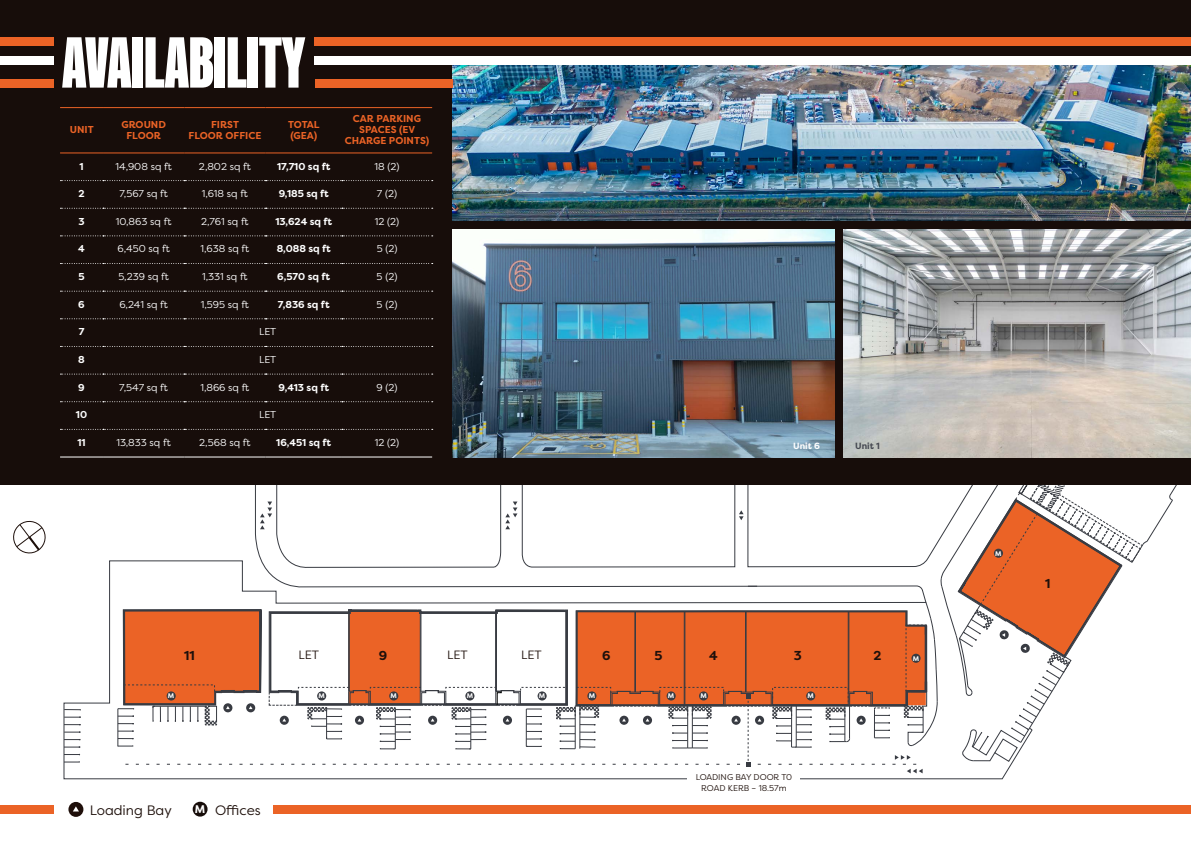
<style>
.page{position:relative;width:1191px;height:842px;background:#fff}
.page>*{position:absolute;margin:0;border:0;box-sizing:border-box;transform-origin:0 0}
.t1{font:900 73px "Kaneda Gothic";color:#fff}
.t2{font:13.6px "Filson Pro";color:#1e100b}
.t3{font:700 12.9px "Filson Pro";color:#1e100b}
.t4{font:12px "Filson Pro";color:#1e100b}
.t5{font:10px "Filson Pro";color:#fff}
.t6{font:700 10px "Filson Pro";color:#fff}
.t7{font:700 10px/11px "Filson Pro";color:#eb6326;text-align:center}
.t8{font:700 9px "Filson Pro";color:#fff}
.t9{font:700 9px "Filson Pro";color:#454851}
.t10{font:8.4px/11px "Filson Pro";color:#1e100b;text-align:center}
.t11{font:700 6.8px "Filson Pro";color:#fff}
.s1{font-weight:700;font-size:11.1px;color:#fff}
</style>
<div class="page">
<svg style="left:63px;top:560px;width:944px;height:219px"></svg>
<svg style="left:13px;top:520px;width:33px;height:34px"></svg>
<svg style="left:117px;top:485px;width:1060px;height:288px"></svg>
<div style="left:911px;top:654px;width:9px;height:9px;background:#383b42;border-radius:50%"></div>
<div style="left:806px;top:691px;width:9px;height:9px;background:#383b42;border-radius:50%"></div>
<div style="left:699px;top:691px;width:9px;height:9px;background:#383b42;border-radius:50%"></div>
<div style="left:666px;top:691px;width:9px;height:9px;background:#383b42;border-radius:50%"></div>
<div style="left:587px;top:691px;width:9px;height:9px;background:#383b42;border-radius:50%"></div>
<div style="left:537px;top:691px;width:9px;height:9px;background:#383b42;border-radius:50%"></div>
<div style="left:465px;top:691px;width:9px;height:9px;background:#383b42;border-radius:50%"></div>
<div style="left:389px;top:691px;width:9px;height:9px;background:#383b42;border-radius:50%"></div>
<div style="left:317px;top:691px;width:9px;height:9px;background:#383b42;border-radius:50%"></div>
<div style="left:167px;top:691px;width:9px;height:9px;background:#383b42;border-radius:50%"></div>
<div style="left:688px;top:767px;width:112px;height:23px;background:#fff"></div>
<div style="left:0;top:0;width:1191px;height:485px;background:#170d0a"></div>
<img style="left:452px;top:65px;width:739px;height:156px">
<div style="left:315px;top:37px;width:876px;height:9px;background:#eb6326"></div>
<div style="left:315px;top:56px;width:876px;height:9px;background:#fff"></div>
<div style="left:315px;top:79px;width:137px;height:9px;background:#eb6326"></div>
<div style="left:0;top:37px;width:54px;height:9px;background:#eb6326"></div>
<div style="left:0;top:56px;width:54px;height:9px;background:#fff"></div>
<div style="left:0;top:79px;width:54px;height:9px;background:#eb6326"></div>
<img style="left:452px;top:229px;width:383px;height:228px">
<img style="left:844px;top:229px;width:347px;height:228px">
<div style="left:68px;top:802px;width:15px;height:15px;background:#1f0f0a;border-radius:50%"></div>
<svg style="left:73px;top:806px;width:6px;height:5px"></svg>
<div style="left:193px;top:802px;width:14px;height:15px;background:#170d0a;border-radius:50%"></div>
<svg style="left:60px;top:180px;width:373px;height:1px"></svg>
<svg style="left:60px;top:208px;width:373px;height:1px"></svg>
<svg style="left:60px;top:235px;width:373px;height:1px"></svg>
<svg style="left:60px;top:263px;width:373px;height:1px"></svg>
<svg style="left:60px;top:291px;width:373px;height:1px"></svg>
<svg style="left:60px;top:318px;width:373px;height:1px"></svg>
<svg style="left:60px;top:346px;width:373px;height:1px"></svg>
<svg style="left:60px;top:374px;width:373px;height:1px"></svg>
<svg style="left:60px;top:401px;width:373px;height:1px"></svg>
<svg style="left:60px;top:429px;width:373px;height:1px"></svg>
<hr style="left:60px;top:456px;width:43px;height:1px;background:#fff">
<hr style="left:103px;top:456px;width:81px;height:1px;background:#fff">
<hr style="left:184px;top:456px;width:82px;height:1px;background:#fff">
<hr style="left:266px;top:456px;width:76px;height:1px;background:#fff">
<hr style="left:342px;top:456px;width:90px;height:1px;background:#fff">
<hr style="left:60px;top:107px;width:43px;height:1px;background:#eb6326">
<hr style="left:103px;top:107px;width:81px;height:1px;background:#eb6326">
<hr style="left:184px;top:107px;width:82px;height:1px;background:#eb6326">
<hr style="left:266px;top:107px;width:76px;height:1px;background:#eb6326">
<hr style="left:342px;top:107px;width:90px;height:1px;background:#eb6326">
<hr style="left:60px;top:152px;width:43px;height:1px;background:#eb6326">
<hr style="left:103px;top:152px;width:81px;height:1px;background:#eb6326">
<hr style="left:184px;top:152px;width:82px;height:1px;background:#eb6326">
<hr style="left:266px;top:152px;width:76px;height:1px;background:#eb6326">
<hr style="left:342px;top:152px;width:90px;height:1px;background:#eb6326">
<div style="left:0;top:805px;width:54px;height:9px;background:#eb6326"></div>
<div style="left:274px;top:805px;width:917px;height:9px;background:#eb6326"></div>
<h1 class="t1" style="left:62px;top:22px;width:244px">AVAILABILITY</h1>
<p class="t7" style="left:70px;top:124px;width:25px">UNIT</p>
<p class="t7" style="left:121px;top:119px;width:46px">GROUND<br>FLOOR</p>
<p class="t7" style="left:188px;top:119px;width:74px">FIRST<br>FLOOR OFFICE</p>
<p class="t7" style="left:288px;top:119px;width:33px;text-align:left">TOTAL (GEA)</p>
<p class="t7" style="left:345px;top:113px;width:86px">CAR PARKING<br>SPACES (EV<br>CHARGE POINTS)</p>
<p class="t6" style="left:79px;top:160px;width:6px">1</p>
<p class="t5" style="left:115px;top:159px;width:58px">14,908 sq ft</p>
<p class="t5" style="left:199px;top:159px;width:53px">2,802 sq ft</p>
<p class="t6" style="left:277px;top:160px;width:55px">17,710 sq ft</p>
<p class="t5" style="left:374px;top:159px;width:26px">18 (2)</p>
<p class="t6" style="left:78px;top:187px;width:8px">2</p>
<p class="t5" style="left:119px;top:187px;width:50px">7,567 sq ft</p>
<p class="t5" style="left:202px;top:187px;width:48px">1,618 sq ft</p>
<p class="t6" style="left:279px;top:187px;width:52px">9,185 sq ft</p>
<p class="t5" style="left:377px;top:187px;width:22px">7 (2)</p>
<p class="t6" style="left:78px;top:215px;width:8px">3</p>
<p class="t5" style="left:116px;top:215px;width:57px">10,863 sq ft</p>
<p class="t5" style="left:201px;top:215px;width:49px">2,761 sq ft</p>
<p class="t6" style="left:275px;top:215px;width:58px">13,624 sq ft</p>
<p class="t5" style="left:375px;top:215px;width:26px">12 (2)</p>
<p class="t6" style="left:78px;top:243px;width:8px">4</p>
<p class="t5" style="left:118px;top:242px;width:54px">6,450 sq ft</p>
<p class="t5" style="left:201px;top:242px;width:50px">1,638 sq ft</p>
<p class="t6" style="left:277px;top:243px;width:56px">8,088 sq ft</p>
<p class="t5" style="left:377px;top:242px;width:22px">5 (2)</p>
<p class="t6" style="left:78px;top:270px;width:8px">5</p>
<p class="t5" style="left:118px;top:270px;width:52px">5,239 sq ft</p>
<p class="t5" style="left:202px;top:270px;width:47px">1,331 sq ft</p>
<p class="t6" style="left:277px;top:270px;width:54px">6,570 sq ft</p>
<p class="t5" style="left:377px;top:270px;width:22px">5 (2)</p>
<p class="t6" style="left:78px;top:298px;width:8px">6</p>
<p class="t5" style="left:119px;top:298px;width:50px">6,241 sq ft</p>
<p class="t5" style="left:201px;top:298px;width:50px">1,595 sq ft</p>
<p class="t6" style="left:278px;top:298px;width:53px">7,836 sq ft</p>
<p class="t5" style="left:377px;top:298px;width:22px">5 (2)</p>
<p class="t6" style="left:79px;top:326px;width:7px">7</p>
<p class="t5" style="left:259px;top:325px;width:19px">LET</p>
<p class="t6" style="left:78px;top:353px;width:8px">8</p>
<p class="t5" style="left:259px;top:353px;width:19px">LET</p>
<p class="t6" style="left:78px;top:381px;width:8px">9</p>
<p class="t5" style="left:119px;top:381px;width:50px">7,547 sq ft</p>
<p class="t5" style="left:200px;top:381px;width:50px">1,866 sq ft</p>
<p class="t6" style="left:278px;top:381px;width:52px">9,413 sq ft</p>
<p class="t5" style="left:376px;top:381px;width:23px">9 (2)</p>
<p class="t6" style="left:76px;top:408px;width:13px">10</p>
<p class="t5" style="left:259px;top:408px;width:19px">LET</p>
<p class="t6" style="left:77px;top:436px;width:10px">11</p>
<p class="t5" style="left:116px;top:436px;width:56px">13,833 sq ft</p>
<p class="t5" style="left:199px;top:436px;width:53px">2,568 sq ft</p>
<p class="t6" style="left:276px;top:436px;width:57px">16,451 sq ft</p>
<p class="t5" style="left:375px;top:436px;width:26px">12 (2)</p>
<p class="t8" style="left:793px;top:440px;width:28px">Unit 6</p>
<p class="t9" style="left:855px;top:440px;width:26px">Unit 1</p>
<p class="t3" style="left:184px;top:647px;width:12px">11</p>
<p class="t3" style="left:379px;top:647px;width:10px">9</p>
<p class="t3" style="left:602px;top:647px;width:10px">6</p>
<p class="t3" style="left:654px;top:647px;width:9px">5</p>
<p class="t3" style="left:709px;top:647px;width:10px">4</p>
<p class="t3" style="left:793px;top:647px;width:10px">3</p>
<p class="t3" style="left:873px;top:647px;width:9px">2</p>
<p class="t4" style="left:298px;top:647px;width:22px">LET</p>
<p class="t4" style="left:447px;top:647px;width:22px">LET</p>
<p class="t4" style="left:521px;top:647px;width:22px">LET</p>
<p class="t11" style="left:168px;top:692px;width:8px">M</p>
<p class="t11" style="left:318px;top:692px;width:8px">M</p>
<p class="t11" style="left:390px;top:692px;width:8px">M</p>
<p class="t11" style="left:467px;top:692px;width:8px">M</p>
<p class="t11" style="left:539px;top:692px;width:8px">M</p>
<p class="t11" style="left:589px;top:692px;width:8px">M</p>
<p class="t11" style="left:668px;top:692px;width:8px">M</p>
<p class="t11" style="left:700px;top:692px;width:8px">M</p>
<p class="t11" style="left:807px;top:692px;width:8px">M</p>
<h2 class="t2" style="left:90px;top:801px;width:83px">Loading Bay</h2>
<h2 class="t2" style="left:195px;top:801px;width:67px"><span class="s1">M</span> Offices</h2>
<p class="t10" style="left:695px;top:771px;width:98px">LOADING BAY DOOR T0<br>ROAD KERB – 18.57m</p>
<p class="t11" style="left:912px;top:654px;width:8px">M</p>
<p class="t11" style="left:995px;top:549px;width:8px">M</p>
<p class="t3" style="left:1045px;top:575px;width:7px">1</p>
</div>
